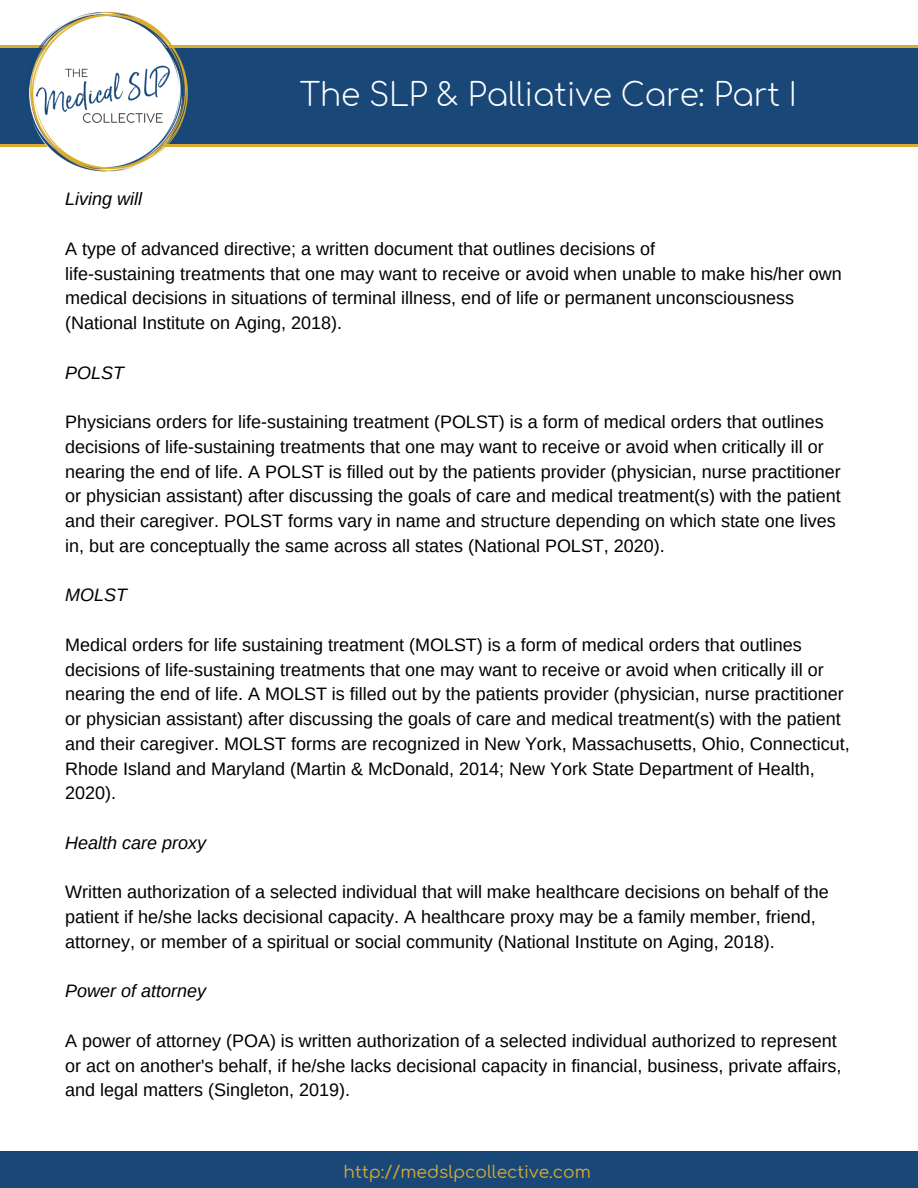
<style>
.page{position:relative;width:918px;height:1188px;background:#fff}
.page>*{position:absolute;margin:0;border:0;box-sizing:border-box;transform-origin:0 0}
.t1{font:300 31.5px "Comfortaa";letter-spacing:-.005em;color:#fff}
.t2{font:18px/24.8px "Arimo";color:#000}
.t3{font:italic 18px "Arimo";color:#000}
.t4{font:17.1px "Comfortaa";color:#d9ac2f}
</style>
<div class="page">
<svg style="left:0;top:45px;width:918px;height:102px;background:#bd9d39"></svg>
<div style="left:0;top:48px;width:918px;height:95px;background:#184778"></div>
<div style="left:0;top:1152px;width:918px;height:36px;background:#184778"></div>
<img style="left:13px;top:12px;width:186px;height:160px">
<h1 class="t1" style="left:300px;top:78px;width:499px">The SLP &amp; Palliative Care: Part I</h1>
<p class="t3" style="left:65px;top:189px;width:78px">Living will</p>
<p class="t2" style="left:65px;top:236px;width:778px">A type of advanced directive; a written document that outlines decisions of<br>life-sustaining treatments that one may want to receive or avoid when unable to make his/her own medical decisions in situations of terminal illness, end of life or permanent unconsciousness (National Institute on Aging, 2018).</p>
<p class="t3" style="left:65px;top:362px;width:60px">POLST</p>
<p class="t2" style="left:65px;top:409px;width:777px">Physicians orders for life-sustaining treatment (POLST) is a form of medical orders that outlines decisions of life-sustaining treatments that one may want to receive or avoid when critically ill or nearing the end of life. A POLST is filled out by the patients provider (physician, nurse practitioner or physician assistant) after discussing the goals of care and medical treatment(s) with the patient and their caregiver. POLST forms vary in name and structure depending on which state one lives in, but are conceptually the same across all states (National POLST, 2020).</p>
<p class="t3" style="left:65px;top:585px;width:63px">MOLST</p>
<p class="t2" style="left:65px;top:632px;width:786px">Medical orders for life sustaining treatment (MOLST) is a form of medical orders that outlines decisions of life-sustaining treatments that one may want to receive or avoid when critically ill or nearing the end of life. A MOLST is filled out by the patients provider (physician, nurse practitioner or physician assistant) after discussing the goals of care and medical treatment(s) with the patient and their caregiver. MOLST forms are recognized in New York, Massachusetts, Ohio, Connecticut, Rhode Island and Maryland (Martin &amp; McDonald, 2014; New York State Department of Health, 2020).</p>
<p class="t3" style="left:65px;top:833px;width:142px">Health care proxy</p>
<p class="t2" style="left:65px;top:880px;width:765px">Written authorization of a selected individual that will make healthcare decisions on behalf of the patient if he/she lacks decisional capacity. A healthcare proxy may be a family member, friend, attorney, or member of a spiritual or social community (National Institute on Aging, 2018).</p>
<p class="t3" style="left:65px;top:981px;width:142px">Power of attorney</p>
<p class="t2" style="left:65px;top:1028px;width:778px">A power of attorney (POA) is written authorization of a selected individual authorized to represent or act on another's behalf, if he/she lacks decisional capacity in financial, business, private affairs, and legal matters (Singleton, 2019).</p>
<p class="t4" style="left:322px;top:1160px;width:249px">http://medslpcollective.com</p>
<p class="t4" style="left:344px;top:1163px;width:249px">http://medslpcollective.com</p>
</div>
